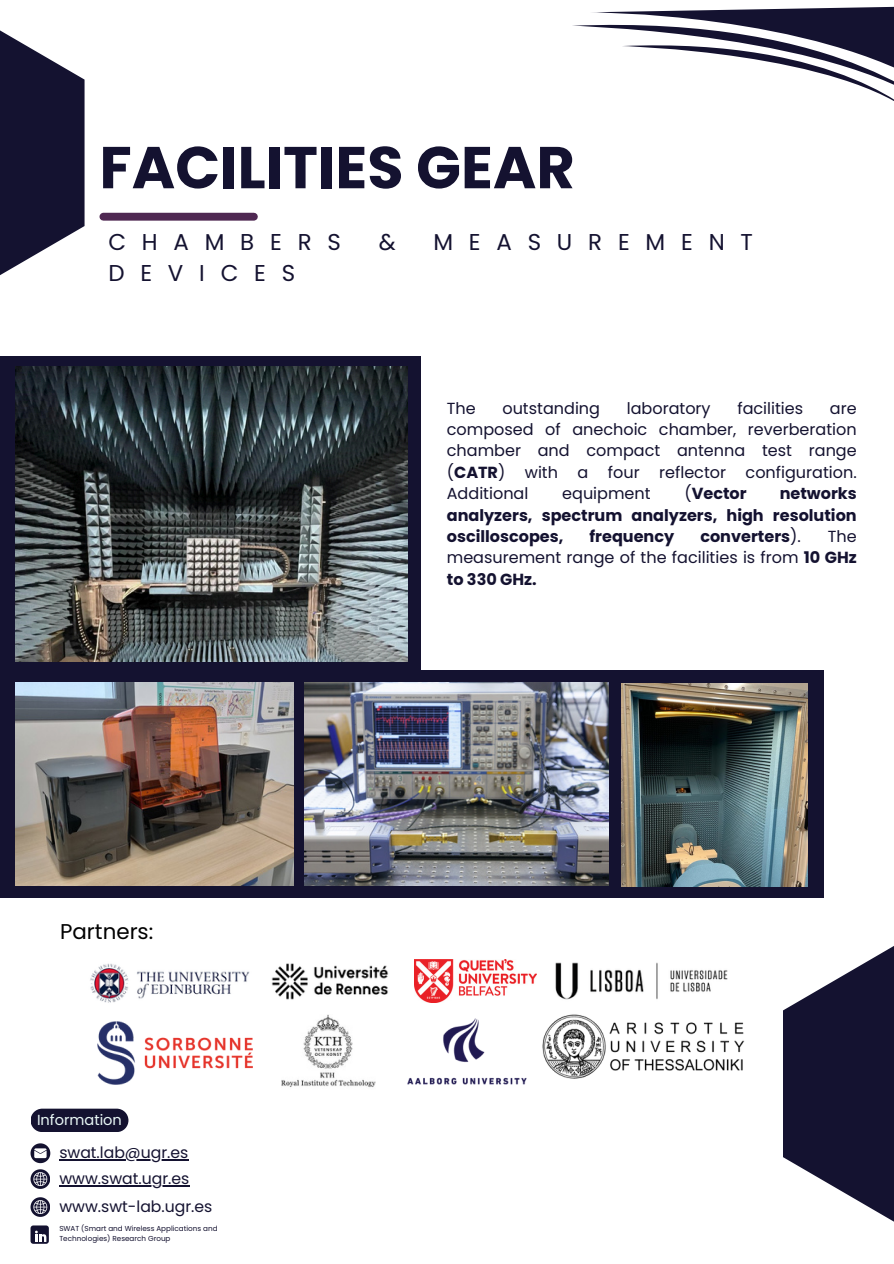
<style>
.page{position:relative;width:894px;height:1264px;background:#fff}
.page>*{position:absolute;margin:0;border:0;box-sizing:border-box;transform-origin:0 0}
.t1{font:700 58.95px "Poppins";color:#141230}
.t2{font:22.95px "Poppins";letter-spacing:.69em;color:#141230}
.t3{font:21.3px "Poppins";color:#000}
.t4{font:16.05px/21.3px "Poppins";color:#141230;text-align:justify}
.t5{font:700 16.05px/21.3px "Poppins";color:#141230;text-align:justify}
.t6{font:15.6px "Poppins";color:#141230}
.t7{font:14.55px "Poppins";color:#e9f8f6}
.t8{font:7.2px/9.6px "Poppins";color:#141230}
.s1{font-weight:700}
.s2{font-weight:400}
</style>
<div class="page">
<svg style="left:572px;top:7px;width:321px;height:94px"></svg>
<svg style="left:783px;top:946px;width:110px;height:275px;fill:#141230"></svg>
<svg style="left:0;top:30px;width:84px;height:245px;fill:#141230"></svg>
<div style="left:103px;top:213px;width:151px;height:8px;background:#4f2852"></div>
<div style="left:0;top:670px;width:823px;height:228px;background:#141230"></div>
<img style="left:621px;top:683px;width:185px;height:203px">
<div style="left:0;top:356px;width:421px;height:314px;background:#141230"></div>
<img style="left:15px;top:367px;width:393px;height:294px">
<img style="left:15px;top:682px;width:278px;height:203px">
<img style="left:304px;top:682px;width:304px;height:203px">
<div style="left:31px;top:1108px;width:97px;height:24px;background:#141230;border-radius:12px"></div>
<img style="left:281px;top:1014px;width:94px;height:74px">
<img style="left:271px;top:963px;width:118px;height:37px">
<img style="left:414px;top:959px;width:122px;height:43px">
<img style="left:555px;top:962px;width:173px;height:38px">
<img style="left:407px;top:1018px;width:120px;height:67px">
<img style="left:542px;top:1014px;width:203px;height:65px">
<img style="left:90px;top:963px;width:160px;height:40px">
<img style="left:97px;top:1021px;width:156px;height:63px">
<svg style="left:31px;top:1169px;width:19px;height:19px"></svg>
<div style="left:31px;top:1225px;width:18px;height:18px;background:#141230;border-radius:3px"></div>
<svg style="left:35px;top:1230px;width:12px;height:11px"></svg>
<svg style="left:31px;top:1143px;width:19px;height:20px"></svg>
<svg style="left:31px;top:1197px;width:19px;height:19px"></svg>
<hr style="left:59px;top:1159px;width:129px;height:1px;background:#141230">
<hr style="left:59px;top:1185px;width:130px;height:1px;background:#141230">
<p class="t1" style="left:99px;top:126px;width:476px">FACILITIES GEAR</p>
<p class="t2" style="left:108px;top:226px;width:234px">CHAMBERS</p>
<p class="t2" style="left:378px;top:226px;width:18px">&amp;</p>
<p class="t2" style="left:433px;top:226px;width:321px">MEASUREMENT</p>
<p class="t2" style="left:108px;top:257px;width:188px">DEVICES</p>
<p class="t3" style="left:60px;top:916px;width:95px">Partners:</p>
<p class="t7" style="left:37px;top:1109px;width:86px">Information</p>
<h4 class="t6" style="left:59px;top:1141px;width:131px">swat.lab@ugr.es</h4>
<p class="t6" style="left:59px;top:1167px;width:131px">www.swat.ugr.es</p>
<p class="t8" style="left:59px;top:1223px;width:160px">SWAT (Smart and Wireless Applications and<br>Technologies) Research Group</p>
<h4 class="t6" style="left:59px;top:1195px;width:155px">www.swt-lab.ugr.es</h4>
<p class="t4" style="left:446px;top:397px;width:30px">The</p>
<p class="t4" style="left:502px;top:397px;width:99px">outstanding</p>
<p class="t4" style="left:626px;top:397px;width:85px">laboratory</p>
<p class="t4" style="left:737px;top:397px;width:67px">facilities</p>
<p class="t4" style="left:446px;top:397px;width:411px;text-indent:383px">are composed of anechoic chamber, reverberation chamber and compact antenna test range (<span class="s1">CATR</span>) with a four reflector configuration.<br>Additional</p>
<p class="t4" style="left:562px;top:483px;width:90px">equipment</p>
<p class="t5" style="left:684px;top:483px;width:64px"><span class="s2">(</span>Vector</p>
<p class="t5" style="left:446px;top:483px;width:411px;text-indent:333px">networks analyzers, spectrum analyzers, high resolution oscilloscopes,</p>
<p class="t5" style="left:589px;top:526px;width:86px">frequency</p>
<p class="t5" style="left:700px;top:526px;width:102px">converters<span class="s2">).</span></p>
<p class="t4" style="left:446px;top:526px;width:411px;text-indent:381px">The measurement range of the facilities is from <span class="s1">10 GHz to 330 GHz.</span></p>
</div>
